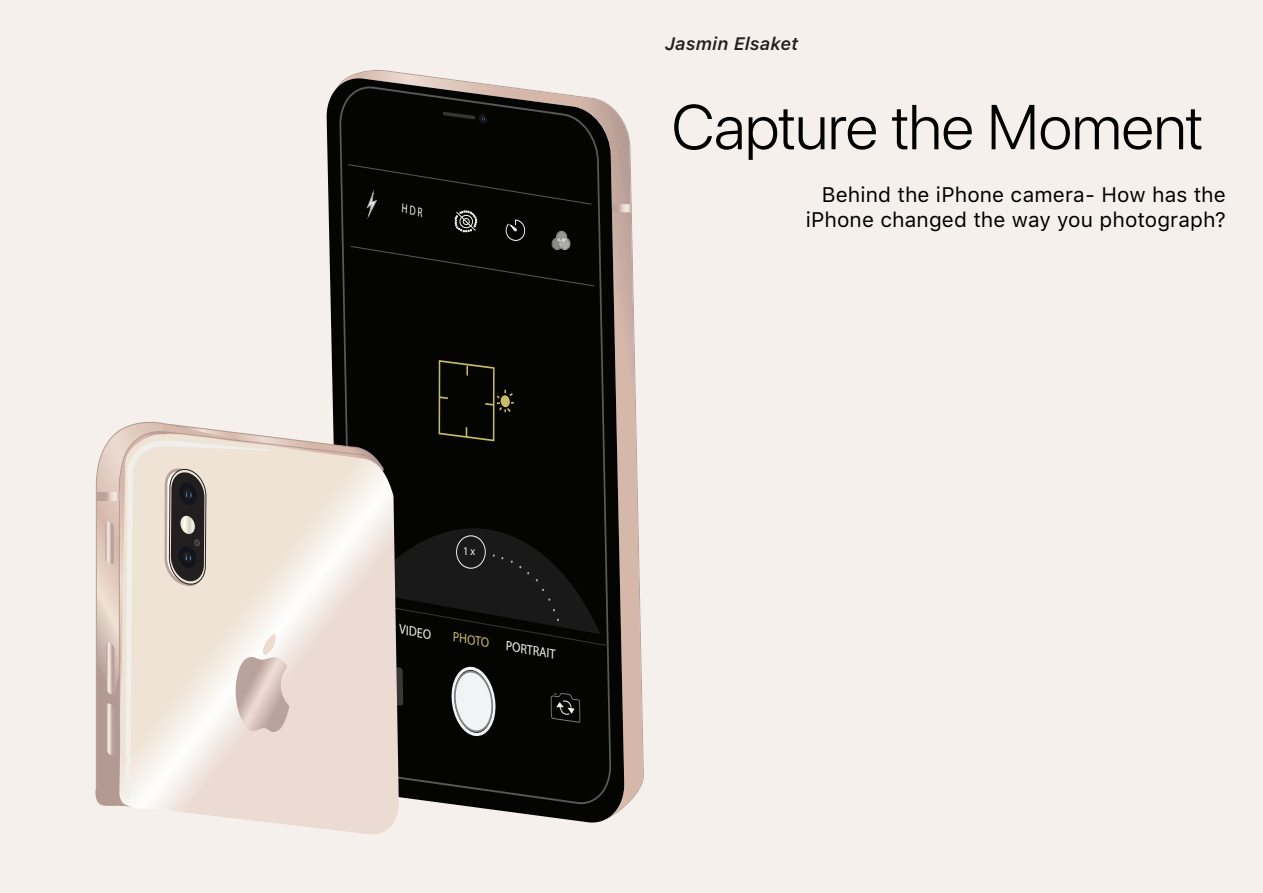
<style>
.page{position:relative;width:1263px;height:893px;background:#f5f0eb}
.page>*{position:absolute;margin:0;border:0;box-sizing:border-box;transform-origin:0 0}
.Cover_image_-_Main_t{font:300 63px "SFUI Display";color:#000}
.Cover_Image_-_taglin{font:21px/25.2px "SFUI Text";letter-spacing:.005em;color:#000;text-align:right}
.Cover_Image_-_Author{font:italic 600 18px "SFUI Text";letter-spacing:.01em;color:#231f20}
.t1{font:italic 13.65px "Myriad Pro";color:#f2f3f4;scale:.9 1}
.t2{font:italic 13.65px "Myriad Pro";color:#c6bc68;scale:.9 1}
.t3{font:11.7px "Myriad Pro";color:#f2f3f4;scale:.89 1}
</style>
<div class="page">
<svg style="left:632px;top:70px;width:12px;height:749px;background:#e6d7cf"></svg>
<svg style="left:95px;top:0;width:537px;height:893px;background:#97928d"></svg>
<p class="Cover_Image_-_Author" style="left:664px;top:33px;width:135px">Jasmin Elsaket</p>
<p class="Cover_image_-_Main_t" style="left:672px;top:82px;width:533px">Capture the Moment</p>
<p class="Cover_Image_-_taglin" style="left:806px;top:183px;width:422px">Behind the iPhone camera- How has the iPhone changed the way you photograph?</p>
<p class="t3" style="left:463px;top:544px;width:15px">1 x</p>
<p class="t1" style="left:401px;top:620px;width:37px;rotate:10deg">VIDEO</p>
<p class="t2" style="left:455px;top:628px;width:42px;rotate:10deg">PHOTO</p>
<p class="t1" style="left:508px;top:637px;width:58px;rotate:10deg">PORTRAIT</p>
</div>
